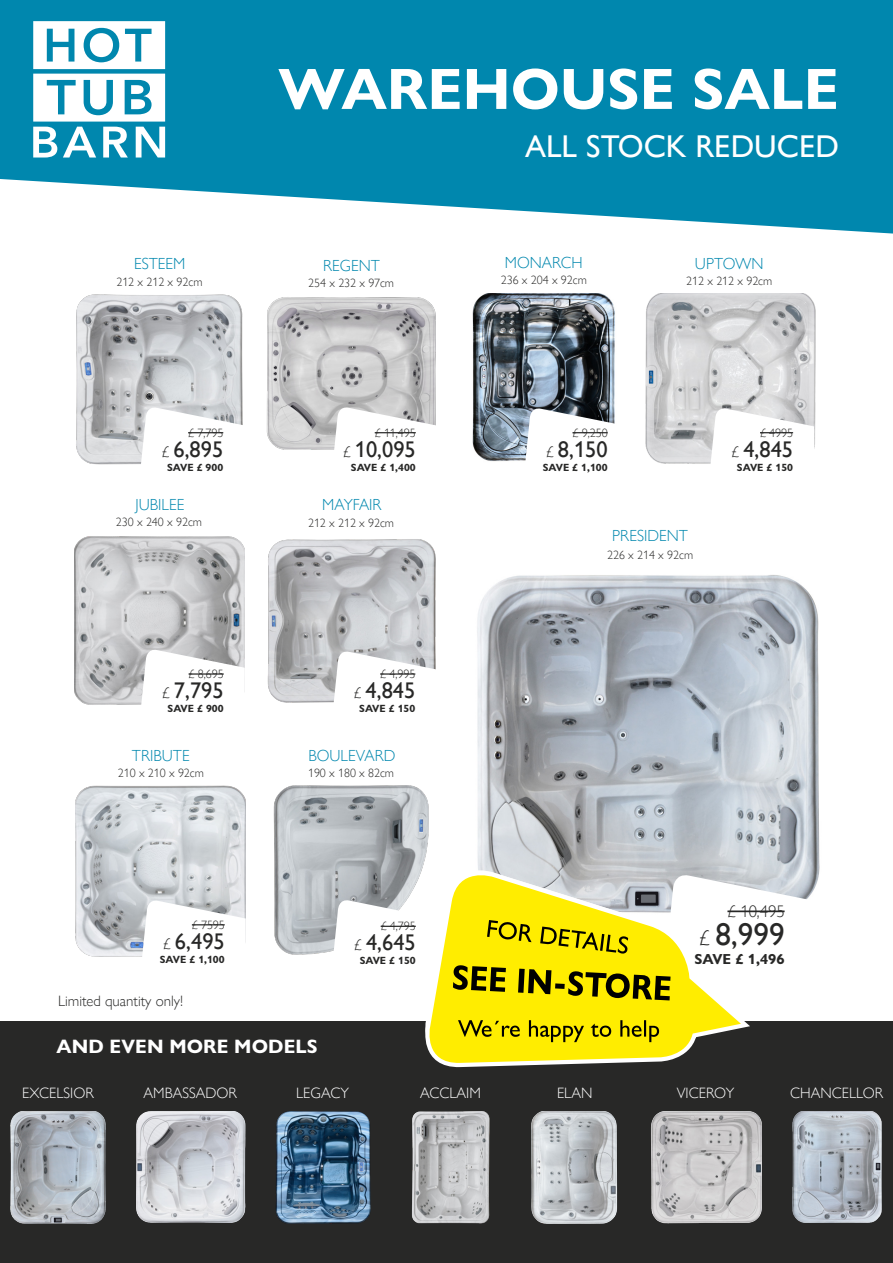
<style>
.page{position:relative;width:893px;height:1263px;background:#fff}
.page>*{position:absolute;margin:0;border:0;box-sizing:border-box;transform-origin:0 0}
.t1{font:700 58.5px "Gill Sans Nova";color:#fff}
.t2{font:31.5px "Gill Sans Nova";color:#fff}
.t3{font:31.5px "Gill Sans Nova";color:#282827}
.t4{font:22.65px "Gill Sans Nova";color:#282827}
.t5{font:700 19.5px "Gill Sans Nova";letter-spacing:.005em;color:#fff}
.t6{font:300 16.8px "Gill Sans Nova";color:#282827}
.t7{font:300 16.05px "Gill Sans Nova";color:#0087ae}
.t8{font:300 15px "Gill Sans Nova";color:#fff}
.t9{font:300 15px "Gill Sans Nova";color:#282827}
.t10{font:700 14.55px "Gill Sans Nova";color:#282827}
.t11{font:300 12px "Gill Sans Nova";color:#282827}
.t12{font:700 10.5px "Gill Sans Nova";color:#282827}
.s1{font-weight:300;font-size:15.3px}
.s2{font-weight:300;font-size:21.3px}
</style>
<div class="page">
<svg style="left:0;top:0;width:893px;height:234px;background:#2096b8"></svg>
<div style="left:0;top:1021px;width:893px;height:242px;background:#282827"></div>
<img style="left:477px;top:575px;width:343px;height:314px">
<img style="left:76px;top:294px;width:167px;height:171px">
<img style="left:76px;top:785px;width:169px;height:172px">
<img style="left:472px;top:293px;width:143px;height:168px">
<img style="left:267px;top:297px;width:169px;height:153px">
<img style="left:273px;top:785px;width:156px;height:170px">
<img style="left:75px;top:536px;width:169px;height:169px">
<img style="left:267px;top:539px;width:169px;height:164px">
<img style="left:10px;top:1111px;width:96px;height:112px">
<img style="left:136px;top:1111px;width:110px;height:112px">
<img style="left:276px;top:1111px;width:95px;height:112px">
<img style="left:531px;top:1111px;width:87px;height:112px">
<img style="left:412px;top:1111px;width:78px;height:112px">
<img style="left:651px;top:1111px;width:111px;height:112px">
<img style="left:792px;top:1111px;width:90px;height:112px">
<img style="left:645px;top:294px;width:171px;height:170px">
<svg style="left:141px;top:406px;width:102px;height:59px"></svg>
<svg style="left:333px;top:406px;width:103px;height:44px"></svg>
<svg style="left:141px;top:648px;width:104px;height:57px"></svg>
<svg style="left:333px;top:650px;width:103px;height:53px"></svg>
<svg style="left:333px;top:898px;width:88px;height:57px"></svg>
<svg style="left:525px;top:407px;width:90px;height:54px"></svg>
<svg style="left:710px;top:407px;width:104px;height:57px"></svg>
<svg style="left:142px;top:899px;width:104px;height:58px"></svg>
<hr style="left:188px;top:432px;width:35px;height:1px;background:#282827">
<svg style="left:33px;top:21px;width:132px;height:137px"></svg>
<hr style="left:189px;top:673px;width:35px;height:2px;background:#282827">
<hr style="left:380px;top:673px;width:35px;height:2px;background:#282827">
<hr style="left:375px;top:432px;width:41px;height:1px;background:#282827">
<hr style="left:381px;top:926px;width:35px;height:1px;background:#282827">
<hr style="left:572px;top:432px;width:36px;height:1px;background:#282827">
<hr style="left:760px;top:432px;width:33px;height:1px;background:#282827">
<hr style="left:192px;top:924px;width:33px;height:1px;background:#282827">
<svg style="left:421px;top:863px;width:334px;height:205px"></svg>
<svg style="left:457px;top:1015px;width:202px;height:27px;background:#d3c400"></svg>
<svg style="left:452px;top:873px;width:362px;height:127px"></svg>
<p class="t1" style="left:278px;top:53px;width:562px">WAREHOUSE SALE</p>
<p class="t2" style="left:525px;top:128px;width:315px">ALL STOCK REDUCED</p>
<p class="t7" style="left:134px;top:255px;width:53px">ESTEEM</p>
<p class="t11" style="left:116px;top:275px;width:87px">212 x 212 x 92cm</p>
<p class="t11" style="left:308px;top:276px;width:87px">254 x 232 x 97cm</p>
<p class="t7" style="left:323px;top:256px;width:58px">REGENT</p>
<p class="t11" style="left:188px;top:426px;width:37px">£ 7,795</p>
<p class="t4" style="left:162px;top:436px;width:63px"><span class="s1">£</span> 6,895</p>
<p class="t12" style="left:167px;top:460px;width:58px">SAVE £ 900</p>
<p class="t11" style="left:375px;top:426px;width:43px">£ 11,495</p>
<p class="t4" style="left:343px;top:436px;width:74px"><span class="s1">£</span> 10,095</p>
<p class="t12" style="left:351px;top:460px;width:66px">SAVE £ 1,400</p>
<p class="t7" style="left:135px;top:496px;width:51px">JUBILEE</p>
<p class="t7" style="left:322px;top:496px;width:61px">MAYFAIR</p>
<p class="t11" style="left:116px;top:515px;width:87px">230 x 240 x 92cm</p>
<p class="t11" style="left:308px;top:516px;width:87px">212 x 212 x 92cm</p>
<p class="t11" style="left:189px;top:667px;width:37px">£ 8,695</p>
<p class="t4" style="left:162px;top:677px;width:63px"><span class="s1">£</span> 7,795</p>
<p class="t12" style="left:168px;top:702px;width:58px">SAVE £ 900</p>
<p class="t11" style="left:380px;top:667px;width:37px">£ 4,995</p>
<p class="t4" style="left:354px;top:677px;width:63px"><span class="s1">£</span> 4,845</p>
<p class="t12" style="left:359px;top:702px;width:58px">SAVE £ 150</p>
<p class="t7" style="left:132px;top:747px;width:59px">TRIBUTE</p>
<p class="t7" style="left:308px;top:747px;width:89px">BOULEVARD</p>
<p class="t11" style="left:118px;top:766px;width:87px">210 x 210 x 92cm</p>
<p class="t11" style="left:308px;top:766px;width:87px">190 x 180 x 82cm</p>
<p class="t11" style="left:192px;top:918px;width:34px">£ 7595</p>
<p class="t4" style="left:163px;top:928px;width:63px"><span class="s1">£</span> 6,495</p>
<p class="t12" style="left:160px;top:952px;width:66px">SAVE £ 1,100</p>
<p class="t9" style="left:58px;top:993px;width:126px">Limited quantity only!</p>
<p class="t11" style="left:381px;top:919px;width:37px">£ 4,795</p>
<p class="t4" style="left:354px;top:929px;width:63px"><span class="s1">£</span> 4,645</p>
<p class="t12" style="left:360px;top:954px;width:58px">SAVE £ 150</p>
<p class="t5" style="left:57px;top:1034px;width:263px">AND EVEN MORE MODELS</p>
<p class="t7" style="left:505px;top:254px;width:79px">MONARCH</p>
<p class="t7" style="left:695px;top:255px;width:70px">UPTOWN</p>
<p class="t11" style="left:501px;top:273px;width:87px">236 x 204 x 92cm</p>
<p class="t11" style="left:686px;top:274px;width:87px">212 x 212 x 92cm</p>
<p class="t11" style="left:572px;top:426px;width:37px">£ 9,250</p>
<p class="t4" style="left:546px;top:436px;width:63px"><span class="s1">£</span> 8,150</p>
<p class="t12" style="left:543px;top:460px;width:66px">SAVE £ 1,100</p>
<p class="t7" style="left:612px;top:526px;width:77px">PRESIDENT</p>
<p class="t11" style="left:607px;top:548px;width:87px">226 x 214 x 92cm</p>
<p class="t11" style="left:760px;top:426px;width:35px">£ 4995</p>
<p class="t4" style="left:732px;top:436px;width:63px"><span class="s1">£</span> 4,845</p>
<p class="t12" style="left:737px;top:460px;width:58px">SAVE £ 150</p>
<p class="t6" style="left:727px;top:902px;width:59px">£ 10,495</p>
<p class="t3" style="left:699px;top:916px;width:87px"><span class="s2">£</span> 8,999</p>
<p class="t10" style="left:694px;top:950px;width:92px">SAVE £ 1,496</p>
<p class="t8" style="left:22px;top:1084px;width:73px">EXCELSIOR</p>
<p class="t8" style="left:144px;top:1084px;width:95px">AMBASSADOR</p>
<p class="t8" style="left:296px;top:1084px;width:54px">LEGACY</p>
<p class="t8" style="left:420px;top:1084px;width:62px">ACCLAIM</p>
<p class="t8" style="left:557px;top:1084px;width:37px">ELAN</p>
<p class="t8" style="left:677px;top:1084px;width:59px">VICEROY</p>
<p class="t8" style="left:790px;top:1084px;width:95px">CHANCELLOR</p>
</div>
